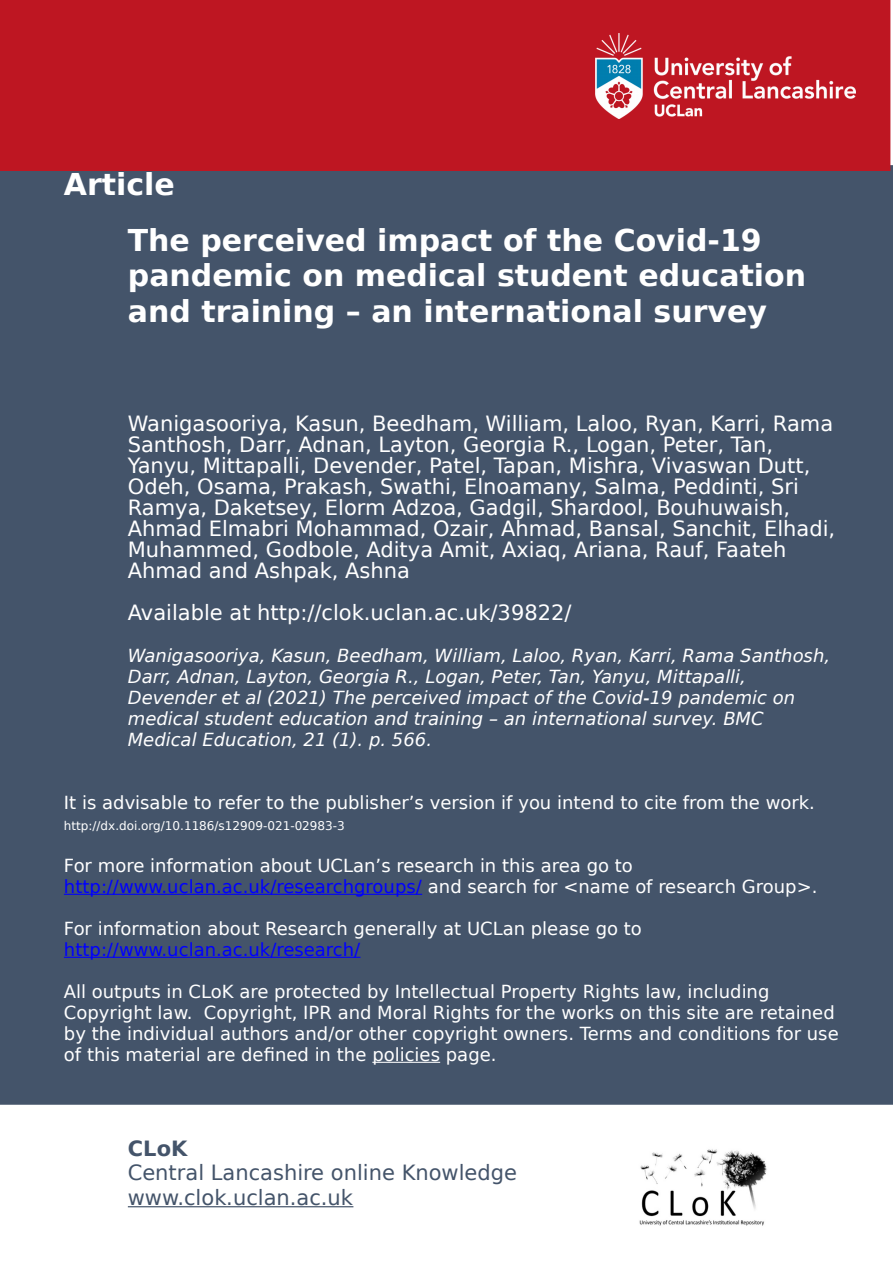
<style>
.page{position:relative;width:893px;height:1263px;background:#fff}
.page>*{position:absolute;margin:0;border:0;box-sizing:border-box;transform-origin:0 0}
.t1{font:700 30px/55.8px "DejaVu Sans";color:#fff}
.t2{font:21px/21px "DejaVu Sans";color:#fff}
.t3{font:21px/24.5px "DejaVu Sans";color:#44546a}
.t4{font:700 21px "DejaVu Sans";color:#44546a}
.t5{font:18px/21px "DejaVu Sans";color:#fff}
.t6{font:italic 18px/21px "DejaVu Sans";color:#fff}
.t7{font:18px "DejaVu Sans";color:#00f}
.t8{font:12px "DejaVu Sans";color:#fff}
.s1{color:#00f}
</style>
<div class="page">
<img style="left:639px;top:1149px;width:128px;height:77px">
<div style="left:0;top:165px;width:892px;height:940px;background:#44546a"></div>
<hr style="left:64px;top:894px;width:358px;height:1px;background:#00f">
<hr style="left:64px;top:957px;width:296px;height:1px;background:#00f">
<hr style="left:372px;top:1062px;width:68px;height:1px;background:#fff">
<hr style="left:128px;top:1206px;width:225px;height:1px;background:#44546a">
<div style="left:0;top:0;width:890px;height:171px;background:#be1622"></div>
<img style="left:595px;top:34px;width:260px;height:84px">
<h1 class="t1" style="left:128px;top:157px;width:635px;text-indent:-64px">Article<br>The perceived impact of the Covid-19</h1>
<h1 class="t1" style="left:128px;top:258px;width:680px;line-height:35.5px">pandemic on medical student education and training – an international survey</h1>
<p class="t2" style="left:128px;top:413px;width:708px">Wanigasooriya, Kasun, Beedham, William, Laloo, Ryan, Karri, Rama Santhosh, Darr, Adnan, Layton, Georgia R., Logan, Peter, Tan, Yanyu, Mittapalli, Devender, Patel, Tapan, Mishra, Vivaswan Dutt, Odeh, Osama, Prakash, Swathi, Elnoamany, Salma, Peddinti, Sri Ramya, Daketsey, Elorm Adzoa, Gadgil, Shardool, Bouhuwaish, Ahmad Elmabri Mohammad, Ozair, Ahmad, Bansal, Sanchit, Elhadi, Muhammed, Godbole, Aditya Amit, Axiaq, Ariana, Rauf, Faateh Ahmad and Ashpak, Ashna</p>
<p class="t2" style="left:128px;top:602px;width:445px">Available at http://clok.uclan.ac.uk/39822/</p>
<p class="t6" style="left:128px;top:645px;width:703px">Wanigasooriya, Kasun, Beedham, William, Laloo, Ryan, Karri, Rama Santhosh, Darr, Adnan, Layton, Georgia R., Logan, Peter, Tan, Yanyu, Mittapalli, Devender et al (2021) The perceived impact of the Covid-19 pandemic on medical student education and training – an international survey. BMC Medical Education, 21 (1). p. 566.</p>
<p class="t5" style="left:64px;top:792px;width:752px">It is advisable to refer to the publisher’s version if you intend to cite from the work.</p>
<p class="t8" style="left:64px;top:818px;width:282px">http://dx.doi.org/10.1186/s12909-021-02983-3</p>
<p class="t5" style="left:64px;top:855px;width:755px">For more information about UCLan’s research in this area go to <span class="s1">http://www.uclan.ac.uk/researchgroups/</span> and search for &lt;name of research Group&gt;.</p>
<p class="t5" style="left:64px;top:918px;width:579px">For information about Research generally at UCLan please go to</p>
<p class="t7" style="left:64px;top:939px;width:298px">http://www.uclan.ac.uk/research/</p>
<p class="t5" style="left:64px;top:981px;width:776px">All outputs in CLoK are protected by Intellectual Property Rights law, including Copyright law. Copyright, IPR and Moral Rights for the works on this site are retained by the individual authors and/or other copyright owners. Terms and conditions for use of this material are defined in the policies page.</p>
<p class="t4" style="left:128px;top:1136px;width:61px">CLoK</p>
<p class="t3" style="left:128px;top:1161px;width:390px">Central Lancashire online Knowledge www.clok.uclan.ac.uk</p>
</div>
